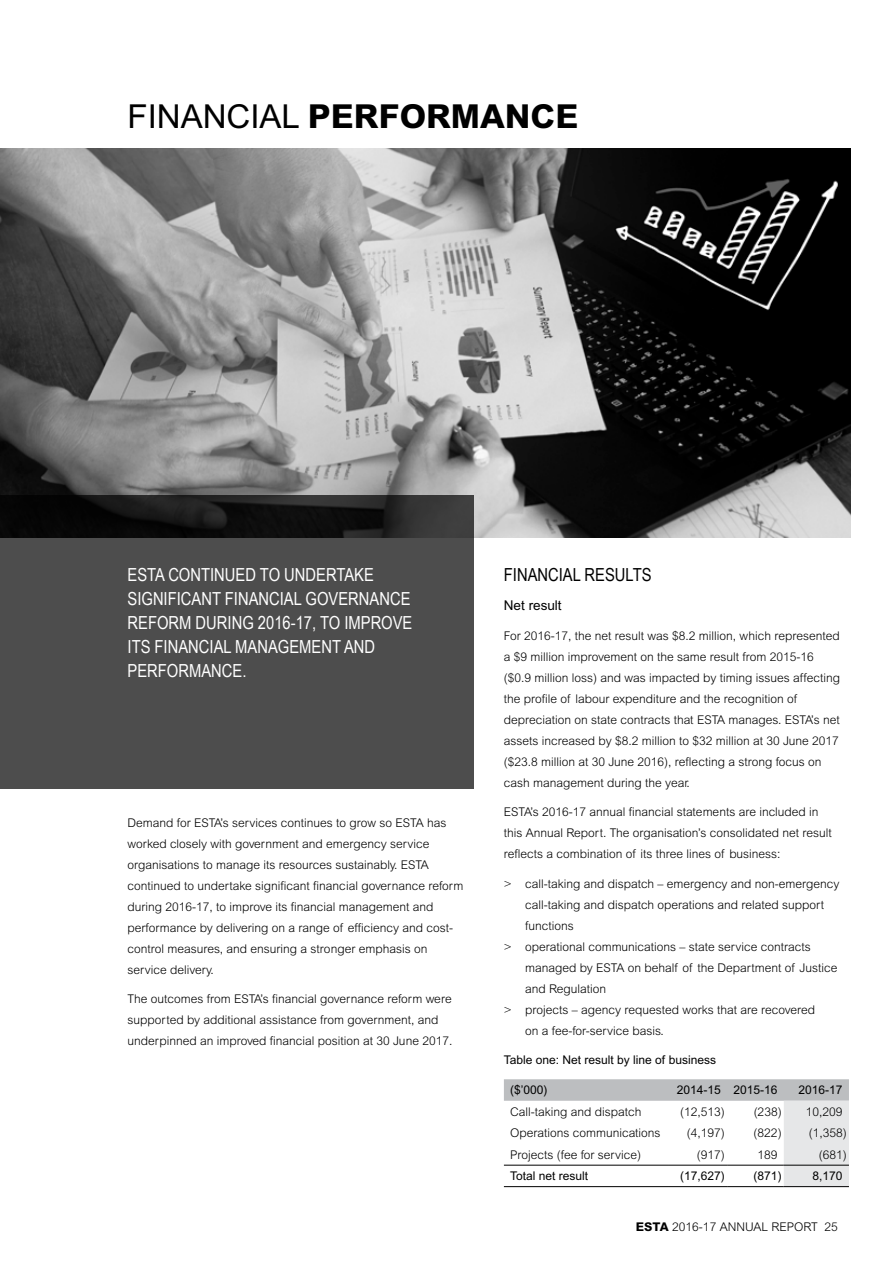
<style>
.page{position:relative;width:893px;height:1263px;background:#fff}
.page>*{position:absolute;margin:0;border:0;box-sizing:border-box;transform-origin:0 0}
.t1{font:800 33px "Arial MT Std";color:#000}
.t2{font:18px/24px "Arial Narrow";color:#fff}
.t3{font:18px "Arial Narrow";color:#000}
.t4{font:13.5px "Arial MT Std";color:#000}
.t5{font:300 12px/21px "Arial MT Std";color:#000}
.t6{font:12px "Arial MT Std";color:#000}
.s1{font-weight:400}
.s2{font-weight:800}
</style>
<div class="page">
<svg style="left:504px;top:1079px;width:345px;height:107px"></svg>
<hr style="left:504px;top:1165px;width:165px;height:1px;background:#000">
<hr style="left:669px;top:1165px;width:58px;height:1px;background:#000">
<hr style="left:727px;top:1165px;width:57px;height:1px;background:#000">
<hr style="left:784px;top:1165px;width:65px;height:1px;background:#000">
<hr style="left:504px;top:1186px;width:165px;height:1px;background:#000">
<hr style="left:669px;top:1186px;width:58px;height:1px;background:#000">
<hr style="left:727px;top:1186px;width:57px;height:1px;background:#000">
<hr style="left:784px;top:1186px;width:65px;height:1px;background:#000">
<img style="left:0;top:149px;width:850px;height:389px">
<svg style="left:0;top:495px;width:474px;height:294px;background:#454545"></svg>
<h1 class="t1" style="left:128px;top:96px;width:452px"><span class="s1">FINANCIAL</span> PERFORMANCE</h1>
<h2 class="t2" style="left:128px;top:562px;width:286px">ESTA CONTINUED TO UNDERTAKE<br>SIGNIFICANT FINANCIAL GOVERNANCE<br>REFORM DURING 2016-17, TO IMPROVE<br>ITS FINANCIAL MANAGEMENT AND<br>PERFORMANCE.</h2>
<p class="t5" style="left:128px;top:812px;width:337px">Demand for ESTA’s services continues to grow so ESTA has worked closely with government and emergency service organisations to manage its resources sustainably. ESTA continued to undertake significant financial governance reform during 2016-17, to improve its financial management and performance by delivering on a range of efficiency and cost&shy;control measures, and ensuring a stronger emphasis on service delivery.</p>
<p class="t5" style="left:128px;top:989px;width:326px">The outcomes from ESTA’s financial governance reform were supported by additional assistance from government, and underpinned an improved financial position at 30 June 2017.</p>
<h2 class="t3" style="left:504px;top:561px;width:149px">FINANCIAL RESULTS</h2>
<p class="t4" style="left:504px;top:598px;width:59px">Net result</p>
<p class="t5" style="left:504px;top:625px;width:338px">For 2016-17, the net result was $8.2 million, which represented a $9 million improvement on the same result from 2015-16 ($0.9 million loss) and was impacted by timing issues affecting the profile of labour expenditure and the recognition of depreciation on state contracts that ESTA manages. ESTA’s net assets increased by $8.2 million to $32 million at 30 June 2017 ($23.8 million at 30 June 2016), reflecting a strong focus on cash management during the year.</p>
<p class="t5" style="left:504px;top:802px;width:329px">ESTA’s 2016-17 annual financial statements are included in this Annual Report. The organisation’s consolidated net result reflects a combination of its three lines of business:</p>
<p class="t5" style="left:504px;top:873px;width:337px">&gt; call-taking and dispatch – emergency and non-emergency</p>
<p class="t5" style="left:525px;top:894px;width:301px">call-taking and dispatch operations and related support</p>
<p class="t5" style="left:525px;top:915px;width:50px">functions</p>
<p class="t5" style="left:504px;top:936px;width:308px">&gt; operational communications – state service contracts</p>
<p class="t5" style="left:525px;top:957px;width:314px">managed by ESTA on behalf of the Department of Justice</p>
<p class="t5" style="left:525px;top:978px;width:83px">and Regulation</p>
<p class="t5" style="left:504px;top:999px;width:313px">&gt; projects – agency requested works that are recovered</p>
<p class="t5" style="left:525px;top:1020px;width:140px">on a fee-for-service basis.</p>
<p class="t6" style="left:504px;top:1053px;width:214px">Table one: Net result by line of business</p>
<p class="t6" style="left:510px;top:1083px;width:39px">($’000)</p>
<p class="t6" style="left:677px;top:1083px;width:102px">2014-15 2015-16</p>
<p class="t6" style="left:798px;top:1083px;width:46px">2016-17</p>
<p class="t5" style="left:510px;top:1101px;width:133px">Call-taking and dispatch</p>
<p class="t5" style="left:680px;top:1101px;width:46px">(12,513)</p>
<p class="t5" style="left:754px;top:1101px;width:30px">(238)</p>
<p class="t5" style="left:806px;top:1101px;width:38px">10,209</p>
<p class="t5" style="left:510px;top:1122px;width:152px">Operations communications</p>
<p class="t5" style="left:687px;top:1122px;width:40px">(4,197)</p>
<p class="t5" style="left:754px;top:1122px;width:30px">(822)</p>
<p class="t5" style="left:809px;top:1122px;width:40px">(1,358)</p>
<p class="t5" style="left:510px;top:1144px;width:133px">Projects (fee for service)</p>
<p class="t5" style="left:697px;top:1144px;width:30px">(917)</p>
<p class="t5" style="left:757px;top:1144px;width:22px">189</p>
<p class="t5" style="left:819px;top:1144px;width:30px">(681)</p>
<p class="t6" style="left:510px;top:1169px;width:80px">Total net result</p>
<p class="t6" style="left:680px;top:1169px;width:46px">(17,627)</p>
<p class="t6" style="left:754px;top:1169px;width:30px">(871)</p>
<p class="t6" style="left:812px;top:1169px;width:32px">8,170</p>
<p class="t5" style="left:636px;top:1216px;width:203px"><span class="s2">ESTA</span> 2016-17 ANNUAL REPORT 25</p>
</div>
